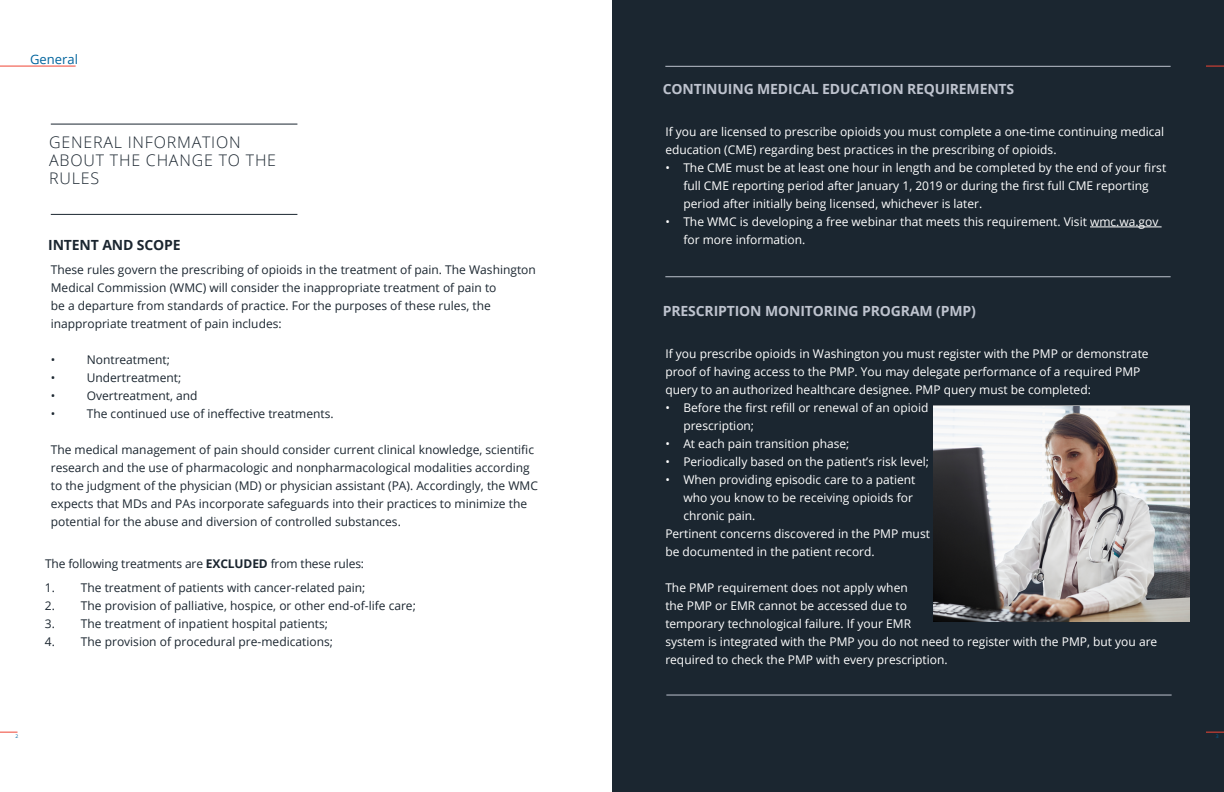
<style>
.page{position:relative;width:1224px;height:792px;background:#fff}
.page>*{position:absolute;margin:0;border:0;box-sizing:border-box;transform-origin:0 0}
.t1{font:300 16px/18px "Open Sans";letter-spacing:.05em;color:#1b2630}
.t2{font:700 14px "Open Sans";letter-spacing:-.01em;color:#bec3ce}
.t3{font:700 14px "Open Sans";letter-spacing:-.01em;color:#1b2630}
.t4{font:13px "Open Sans";color:#00649d}
.t5{font:12px/18px "Open Sans";color:#fff}
.t6{font:12px/18px "Open Sans";color:#1b2630}
.t7{font:5px "Open Sans";color:#00649d}
.s1{font-weight:700}
</style>
<div class="page">
<div style="left:612px;top:0;width:612px;height:792px;background:#1b2630"></div>
<img style="left:933px;top:406px;width:257px;height:215px">
<svg style="left:0;top:732px;width:18px;height:1px"></svg>
<hr style="left:0;top:66px;width:76px;height:1px;background:#ef4434">
<svg style="left:1206px;top:66px;width:18px;height:1px"></svg>
<svg style="left:1206px;top:732px;width:18px;height:1px"></svg>
<hr style="left:665px;top:66px;width:506px;height:1px;background:#bec3ce">
<hr style="left:665px;top:276px;width:506px;height:1px;background:#bec3ce">
<hr style="left:666px;top:695px;width:506px;height:1px;background:#bec3ce">
<hr style="left:51px;top:124px;width:246px;height:1px;background:#1b2630">
<hr style="left:51px;top:214px;width:246px;height:1px;background:#1b2630">
<hr style="left:1090px;top:227px;width:72px;height:1px;background:#fff">
<p class="t4" style="left:30px;top:50px;width:49px">General</p>
<h1 class="t1" style="left:49px;top:133px;width:229px">GENERAL INFORMATION<br>ABOUT THE CHANGE TO THE<br>RULES</h1>
<p class="t3" style="left:48px;top:235px;width:134px">INTENT AND SCOPE</p>
<p class="t6" style="left:51px;top:260px;width:487px">These rules govern the prescribing of opioids in the treatment of pain. The Washington Medical Commission (WMC) will consider the inappropriate treatment of pain to<br>be a departure from standards of practice. For the purposes of these rules, the inappropriate treatment of pain includes:</p>
<p class="t6" style="left:51px;top:350px;width:6px">•</p>
<p class="t6" style="left:87px;top:350px;width:85px">Nontreatment;</p>
<p class="t6" style="left:51px;top:368px;width:6px">•</p>
<p class="t6" style="left:87px;top:368px;width:96px">Undertreatment;</p>
<p class="t6" style="left:51px;top:386px;width:6px">•</p>
<p class="t6" style="left:87px;top:386px;width:112px">Overtreatment, and</p>
<p class="t6" style="left:51px;top:404px;width:6px">•</p>
<p class="t6" style="left:87px;top:404px;width:248px">The continued use of ineffective treatments.</p>
<p class="t6" style="left:51px;top:440px;width:489px">The medical management of pain should consider current clinical knowledge, scientific research and the use of pharmacologic and nonpharmacological modalities according to the judgment of the physician (MD) or physician assistant (PA). Accordingly, the WMC expects that MDs and PAs incorporate safeguards into their practices to minimize the potential for the abuse and diversion of controlled substances.</p>
<p class="t6" style="left:45px;top:554px;width:321px">The following treatments are <span class="s1">EXCLUDED</span> from these rules:</p>
<p class="t6" style="left:45px;top:578px;width:322px">1. The treatment of patients with cancer-related pain;</p>
<p class="t6" style="left:45px;top:596px;width:373px">2. The provision of palliative, hospice, or other end-of-life care;</p>
<p class="t6" style="left:45px;top:614px;width:285px">3. The treatment of inpatient hospital patients;</p>
<p class="t6" style="left:45px;top:632px;width:290px">4. The provision of procedural pre-medications;</p>
<p class="t2" style="left:663px;top:79px;width:353px">CONTINUING MEDICAL EDUCATION REQUIREMENTS</p>
<p class="t5" style="left:665px;top:122px;width:500px">If you are licensed to prescribe opioids you must complete a one-time continuing medical education (CME) regarding best practices in the prescribing of opioids.</p>
<p class="t5" style="left:683px;top:158px;width:484px;text-indent:-18px">• The CME must be at least one hour in length and be completed by the end of your first full CME reporting period after January 1, 2019 or during the first full CME reporting period after initially being licensed, whichever is later.</p>
<p class="t5" style="left:683px;top:212px;width:477px;text-indent:-18px">• The WMC is developing a free webinar that meets this requirement. Visit wmc.wa.gov for more information.</p>
<p class="t2" style="left:663px;top:301px;width:315px">PRESCRIPTION MONITORING PROGRAM (PMP)</p>
<p class="t5" style="left:665px;top:344px;width:485px">If you prescribe opioids in Washington you must register with the PMP or demonstrate proof of having access to the PMP. You may delegate performance of a required PMP query to an authorized healthcare designee. PMP query must be completed:</p>
<p class="t5" style="left:683px;top:398px;width:247px;text-indent:-18px">• Before the first refill or renewal of an opioid prescription;</p>
<p class="t5" style="left:665px;top:434px;width:186px">• At each pain transition phase;</p>
<p class="t5" style="left:665px;top:452px;width:265px">• Periodically based on the patient’s risk level;</p>
<p class="t5" style="left:665px;top:470px;width:252px">• When providing episodic care to a patient</p>
<p class="t5" style="left:683px;top:488px;width:231px">who you know to be receiving opioids for</p>
<p class="t5" style="left:683px;top:506px;width:74px">chronic pain.</p>
<p class="t5" style="left:665px;top:524px;width:266px">Pertinent concerns discovered in the PMP must</p>
<p class="t5" style="left:665px;top:542px;width:211px">be documented in the patient record.</p>
<p class="t5" style="left:665px;top:578px;width:493px">The PMP requirement does not apply when<br>the PMP or EMR cannot be accessed due to<br>temporary technological failure. If your EMR<br>system is integrated with the PMP you do not need to register with the PMP, but you are required to check the PMP with every prescription.</p>
<p class="t7" style="left:16px;top:733px;width:4px">2</p>
<p class="t7" style="left:1216px;top:733px;width:4px">3</p>
</div>
